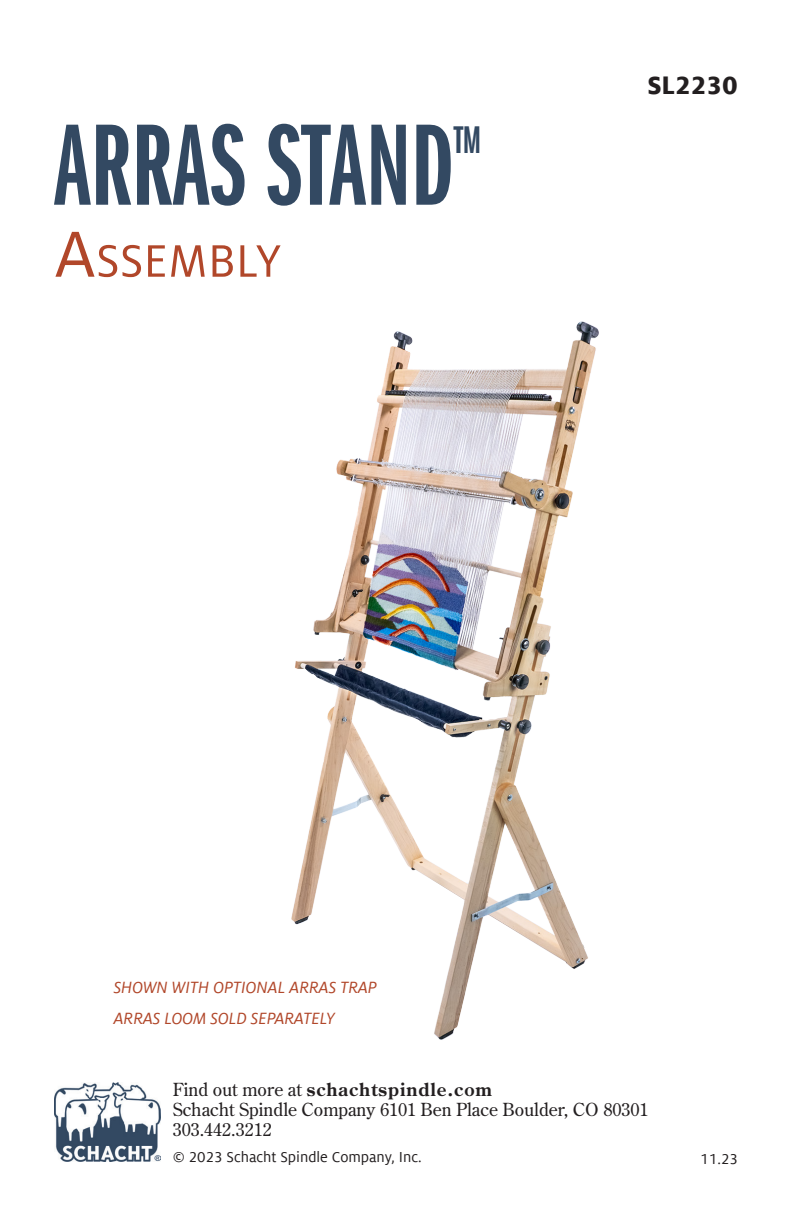
<style>
.page{position:relative;width:792px;height:1224px;background:#fff}
.page>*{position:absolute;margin:0;border:0;box-sizing:border-box;transform-origin:0 0}
.title_cover{font:120px "ITC Franklin Gothic Std Dm X Cp";color:#334962}
.title_cover_second_line{font:50.4px "Milo Offc";color:#b1472a}
.title_cover-2{font:40px "ITC Franklin Gothic Std Dm X Cp";color:#334962}
.product_number{font:800 28px "Milo Offc";color:#231f20}
.footer_block{font:18px "Century Old Style Std";color:#231f20}
.figure_label{font:italic 18px "Milo Offc";color:#b1472a}
.footer_block-2{font:700 18px "Century Old Style Std";letter-spacing:.05em;color:#231f20}
.paragraph{font:16px "Milo Offc";color:#231f20}
.s1{font-size:72px}
.s2{font-weight:400}
</style>
<div class="page">
<img style="left:54px;top:1082px;width:107px;height:80px">
<img style="left:291px;top:321px;width:308px;height:719px">
<p class="title_cover" style="left:54px;top:100px;width:402px">ARRAS STAND</p>
<p class="title_cover-2" style="left:454px;top:118px;width:29px">TM</p>
<p class="title_cover_second_line" style="left:54px;top:234px;width:228px"><span class="s1">A</span>SSEMBLY</p>
<p class="product_number" style="left:647px;top:69px;width:92px">SL2230</p>
<p class="figure_label" style="left:114px;top:978px;width:265px">SHOWN WITH OPTIONAL ARRAS TRAP</p>
<p class="figure_label" style="left:114px;top:1009px;width:223px">ARRAS LOOM SOLD SEPARATELY</p>
<p class="footer_block-2" style="left:173px;top:1078px;width:321px"><span class="s2">Find out more at</span> schachtspindle.com</p>
<p class="footer_block" style="left:173px;top:1098px;width:477px">Schacht Spindle Company 6101 Ben Place Boulder, CO 80301</p>
<p class="footer_block" style="left:173px;top:1118px;width:100px">303.442.3212</p>
<p class="paragraph" style="left:173px;top:1148px;width:251px">© 2023 Schacht Spindle Company, Inc.</p>
<p class="paragraph" style="left:701px;top:1151px;width:39px">11.23</p>
</div>
